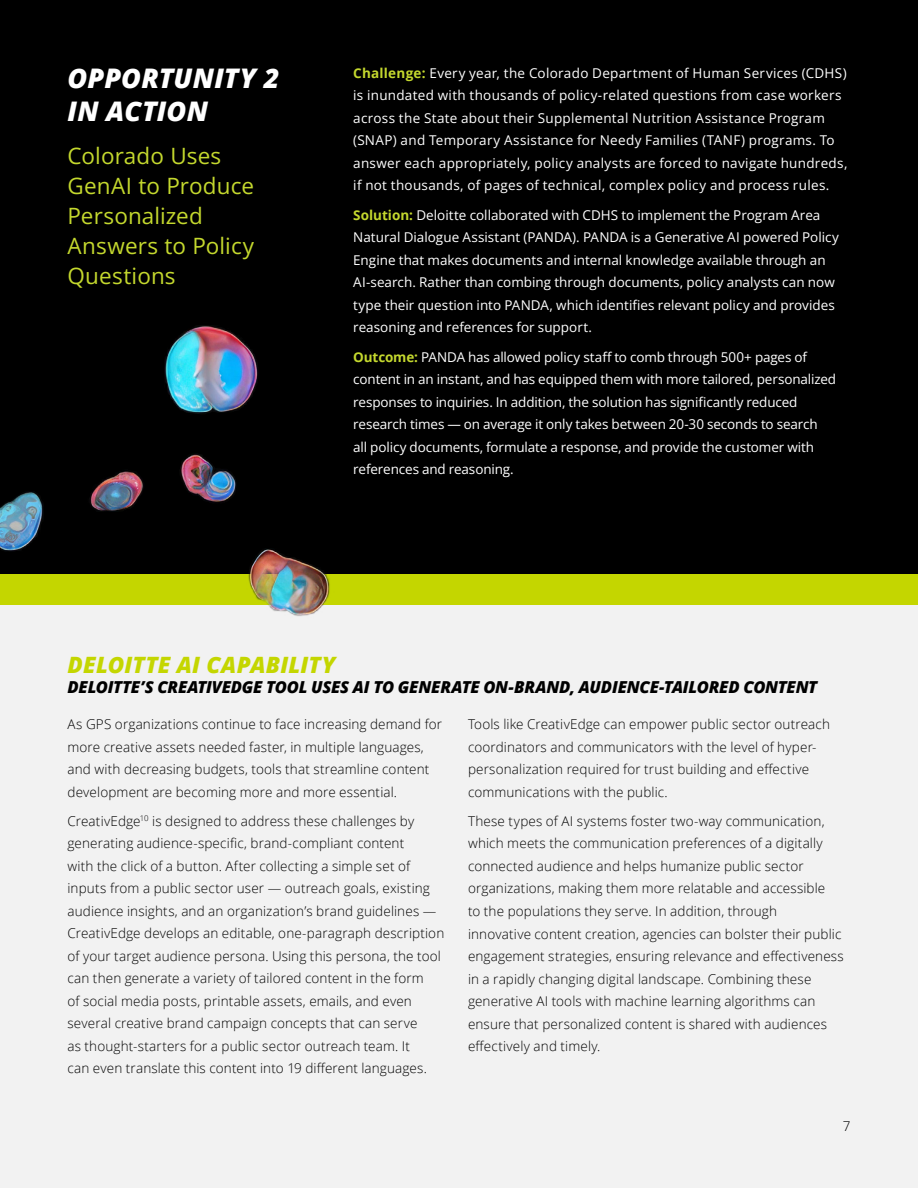
<style>
.page{position:relative;width:918px;height:1188px;background:#f2f2f2}
.page>*{position:absolute;margin:0;border:0;box-sizing:border-box;transform-origin:0 0}
.t1{font:italic 800 27px/32.4px "Open Sans";letter-spacing:.01em;color:#fff}
.t2{font:22.5px/30px "Open Sans";letter-spacing:.005em;color:#c4d82e}
.t3{font:italic 800 22.5px "Open Sans";letter-spacing:.01em;color:#c4d600}
.t4{font:italic 800 16.5px "Open Sans";letter-spacing:-.015em;color:#000}
.t5{font:300 13.5px/22.5px "Open Sans";letter-spacing:.01em;color:#000}
.t6{font:13.5px/22.5px "Open Sans";color:#fff}
.t7{font:13.5px/22.5px "Open Sans";letter-spacing:.02em;color:#fff}
.s1{font-weight:700;color:#c4d82e}
</style>
<div class="page">
<div style="left:0;top:0;width:918px;height:605px;background:#000"></div>
<div style="left:0;top:575px;width:918px;height:30px;background:#c4d600"></div>
<img style="left:0;top:325px;width:407px;height:291px">
<h1 class="t1" style="left:68px;top:61px;width:213px">OPPORTUNITY 2<br>IN ACTION</h1>
<h2 class="t2" style="left:68px;top:140px;width:188px">Colorado Uses<br>GenAI to Produce<br>Personalized<br>Answers to Policy<br>Questions</h2>
<p class="t7" style="left:353px;top:61px;width:496px"><span class="s1">Challenge:</span> Every year, the Colorado Department of Human Services (CDHS) is inundated with thousands of policy-related questions from case workers across the State about their Supplemental Nutrition Assistance Program (SNAP) and Temporary Assistance for Needy Families (TANF) programs. To answer each appropriately, policy analysts are forced to navigate hundreds, if not thousands, of pages of technical, complex policy and process rules.</p>
<p class="t6" style="left:353px;top:203px;width:487px"><span class="s1">Solution:</span> Deloitte collaborated with CDHS to implement the Program Area Natural Dialogue Assistant (PANDA). PANDA is a Generative AI powered Policy Engine that makes documents and internal knowledge available through an AI-search. Rather than combing through documents, policy analysts can now type their question into PANDA, which identifies relevant policy and provides reasoning and references for support.</p>
<p class="t6" style="left:353px;top:345px;width:484px"><span class="s1">Outcome:</span> PANDA has allowed policy staff to comb through 500+ pages of content in an instant, and has equipped them with more tailored, personalized responses to inquiries. In addition, the solution has significantly reduced research times — on average it only takes between 20-30 seconds to search<br>all policy documents, formulate a response, and provide the customer with references and reasoning.</p>
<h2 class="t3" style="left:68px;top:648px;width:269px">DELOITTE AI CAPABILITY</h2>
<p class="t4" style="left:68px;top:675px;width:751px">DELOITTE’S CREATIVEDGE TOOL USES AI TO GENERATE ON-BRAND, AUDIENCE-TAILORED CONTENT</p>
<p class="t5" style="left:68px;top:713px;width:376px">As GPS organizations continue to face increasing demand for more creative assets needed faster, in multiple languages, and with decreasing budgets, tools that streamline content development are becoming more and more essential.</p>
<p class="t5" style="left:67px;top:809px;width:378px">CreativEdge<sup>10</sup> is designed to address these challenges by generating audience-specific, brand-compliant content<br>with the click of a button. After collecting a simple set of inputs from a public sector user — outreach goals, existing audience insights, and an organization’s brand guidelines — CreativEdge develops an editable, one-paragraph description of your target audience persona. Using this persona, the tool can then generate a variety of tailored content in the form<br>of social media posts, printable assets, emails, and even several creative brand campaign concepts that can serve<br>as thought-starters for a public sector outreach team. It<br>can even translate this content into 19 different languages.</p>
<p class="t5" style="left:468px;top:713px;width:364px">Tools like CreativEdge can empower public sector outreach coordinators and communicators with the level of hyper&shy;personalization required for trust building and effective communications with the public.</p>
<p class="t5" style="left:468px;top:809px;width:377px">These types of AI systems foster two-way communication, which meets the communication preferences of a digitally connected audience and helps humanize public sector organizations, making them more relatable and accessible<br>to the populations they serve. In addition, through<br>innovative content creation, agencies can bolster their public engagement strategies, ensuring relevance and effectiveness in a rapidly changing digital landscape. Combining these generative AI tools with machine learning algorithms can ensure that personalized content is shared with audiences effectively and timely.</p>
<p class="t5" style="left:843px;top:1114px;width:9px">7</p>
</div>
